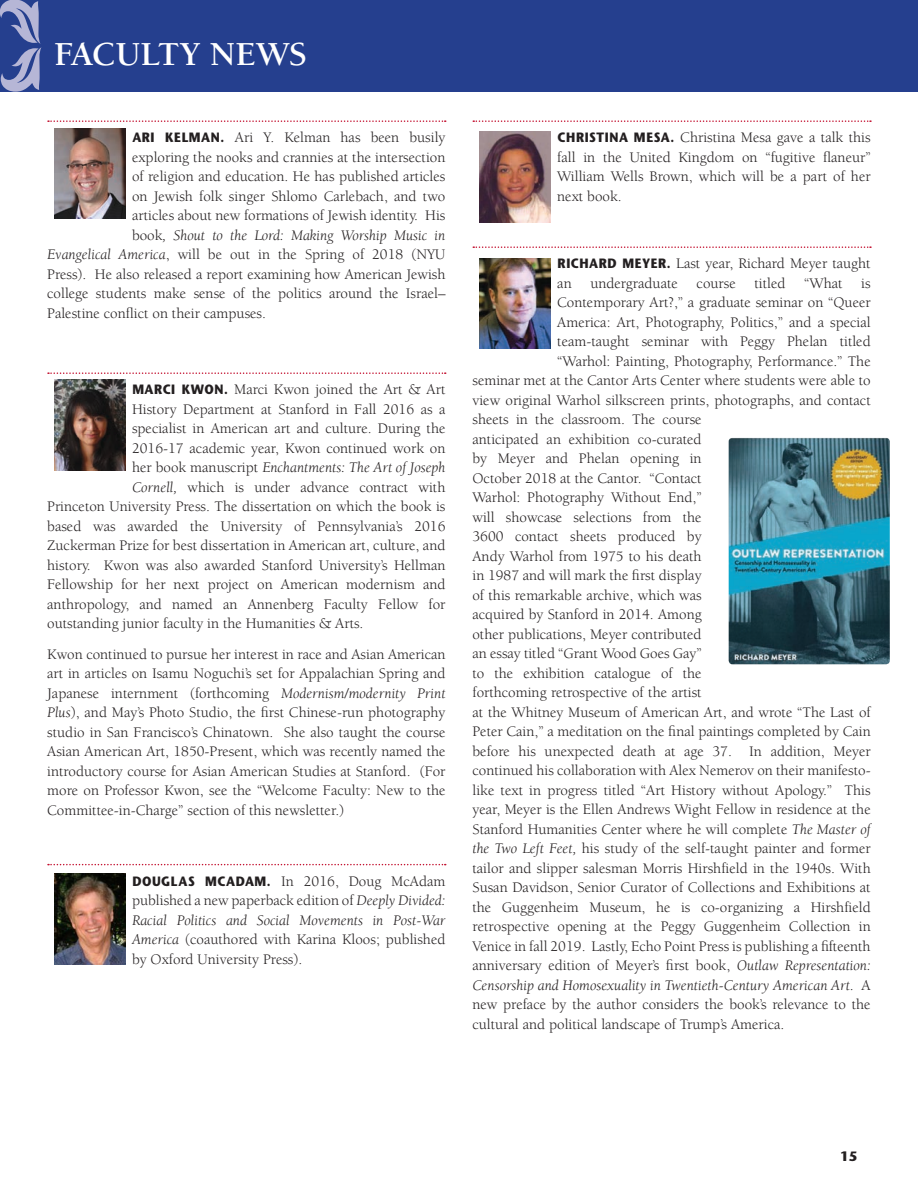
<style>
.page{position:relative;width:918px;height:1188px;background:#fff}
.page>*{position:absolute;margin:0;border:0;box-sizing:border-box;transform-origin:0 0}
.t1{font:700 34.5px "Berkeley Std";letter-spacing:-.02em;color:#fff}
.t2{font:15px/19.5px "Berkeley Std";color:#231f20;text-align:justify}
.t3{font:italic 15px "Berkeley Std";color:#231f20}
.t4{font:700 13.5px "Stone Sans";color:#231f20}
.s1{font-family:"Stone Sans";font-weight:700;font-size:13.5px}
.s2{font-style:normal}
.s3{font-style:italic}
</style>
<div class="page">
<div style="left:0;top:0;width:918px;height:92px;background:#253f8e"></div>
<svg style="left:0;top:0;width:41px;height:92px"></svg>
<svg style="left:48px;top:120px;width:398px;height:2px"></svg>
<svg style="left:48px;top:372px;width:398px;height:2px"></svg>
<svg style="left:48px;top:864px;width:398px;height:1px"></svg>
<img style="left:54px;top:128px;width:71px;height:91px">
<img style="left:54px;top:379px;width:71px;height:91px">
<img style="left:54px;top:873px;width:71px;height:91px">
<svg style="left:473px;top:120px;width:398px;height:2px"></svg>
<svg style="left:473px;top:246px;width:398px;height:2px"></svg>
<img style="left:479px;top:132px;width:72px;height:91px">
<img style="left:479px;top:258px;width:72px;height:91px">
<img style="left:729px;top:438px;width:161px;height:226px">
<h1 class="t1" style="left:54px;top:36px;width:255px">FACULTY NEWS</h1>
<p class="t2" style="left:132px;top:128px;width:315px"><span class="s1">ARI KELMAN.</span> Ari Y. Kelman has been busily</p>
<p class="t2" style="left:132px;top:147px;width:315px">exploring the nooks and crannies at the intersection</p>
<p class="t2" style="left:132px;top:167px;width:315px">of religion and education. He has published articles</p>
<p class="t2" style="left:132px;top:186px;width:315px">on Jewish folk singer Shlomo Carlebach, and two</p>
<p class="t2" style="left:132px;top:206px;width:315px">articles about new formations of Jewish identity. His</p>
<p class="t3" style="left:132px;top:227px;width:315px"><span class="s2">book</span>, Shout to the Lord: Making Worship Music in</p>
<p class="t2" style="left:47px;top:245px;width:400px"><span class="s3">Evangelical America</span>, will be out in the Spring of 2018 (NYU</p>
<p class="t2" style="left:47px;top:264px;width:400px">Press). He also released a report examining how American Jewish</p>
<p class="t2" style="left:47px;top:284px;width:400px">college students make sense of the politics around the Israel–</p>
<p class="t2" style="left:47px;top:303px;width:220px">Palestine conflict on their campuses.</p>
<p class="t2" style="left:132px;top:380px;width:315px"><span class="s1">MARCI KWON.</span> Marci Kwon joined the Art &amp; Art</p>
<p class="t2" style="left:132px;top:400px;width:315px">History Department at Stanford in Fall 2016 as a</p>
<p class="t2" style="left:132px;top:419px;width:315px">specialist in American art and culture. During the</p>
<p class="t2" style="left:132px;top:439px;width:315px">2016-17 academic year, Kwon continued work on</p>
<p class="t3" style="left:132px;top:459px;width:315px"><span class="s2">her book manuscript</span> Enchantments: The Art of Joseph</p>
<p class="t2" style="left:132px;top:478px;width:315px"><span class="s3">Cornell,</span> which is under advance contract with</p>
<p class="t2" style="left:47px;top:497px;width:400px">Princeton University Press. The dissertation on which the book is</p>
<p class="t2" style="left:47px;top:517px;width:400px">based was awarded the University of Pennsylvania’s 2016</p>
<p class="t2" style="left:47px;top:536px;width:400px">Zuckerman Prize for best dissertation in American art, culture, and</p>
<p class="t2" style="left:47px;top:556px;width:400px">history. Kwon was also awarded Stanford University’s Hellman</p>
<p class="t2" style="left:47px;top:575px;width:400px">Fellowship for her next project on American modernism and</p>
<p class="t2" style="left:47px;top:595px;width:400px">anthropology, and named an Annenberg Faculty Fellow for</p>
<p class="t2" style="left:47px;top:614px;width:318px">outstanding junior faculty in the Humanities &amp; Arts.</p>
<p class="t2" style="left:47px;top:645px;width:400px">Kwon continued to pursue her interest in race and Asian American art in articles on Isamu Noguchi’s set for Appalachian Spring and Japanese internment (forthcoming <span class="s3">Modernism/modernity Print Plus</span>), and May’s Photo Studio, the first Chinese-run photography studio in San Francisco’s Chinatown. She also taught the course Asian American Art, 1850-Present, which was recently named the introductory course for Asian American Studies at Stanford. (For more on Professor Kwon, see the “Welcome Faculty: New to the Committee-in-Charge” section of this newsletter.)</p>
<p class="t2" style="left:132px;top:871px;width:315px"><span class="s1">DOUGLAS MCADAM.</span> In 2016, Doug McAdam published a new paperback edition of <span class="s3">Deeply Divided:<br>Racial Politics and Social Movements in Post-War America</span> (coauthored with Karina Kloos; published by Oxford University Press).</p>
<p class="t2" style="left:557px;top:128px;width:315px"><span class="s1">CHRISTINA MESA.</span> Christina Mesa gave a talk this fall in the United Kingdom on “fugitive flaneur” William Wells Brown, which will be a part of her next book.</p>
<p class="t2" style="left:558px;top:254px;width:315px"><span class="s1">RICHARD MEYER.</span> Last year, Richard Meyer taught</p>
<p class="t2" style="left:557px;top:274px;width:315px">an undergraduate course titled “What is</p>
<p class="t2" style="left:557px;top:293px;width:315px">Contemporary Art?,” a graduate seminar on “Queer</p>
<p class="t2" style="left:557px;top:313px;width:315px">America: Art, Photography, Politics,” and a special</p>
<p class="t2" style="left:557px;top:332px;width:315px">team-taught seminar with Peggy Phelan titled</p>
<p class="t2" style="left:557px;top:352px;width:315px">“Warhol: Painting, Photography, Performance.” The</p>
<p class="t2" style="left:472px;top:371px;width:400px">seminar met at the Cantor Arts Center where students were able to</p>
<p class="t2" style="left:472px;top:391px;width:400px">view original Warhol silkscreen prints, photographs, and contact</p>
<p class="t2" style="left:472px;top:410px;width:231px">sheets in the classroom. The course</p>
<p class="t2" style="left:472px;top:430px;width:231px">anticipated an exhibition co-curated</p>
<p class="t2" style="left:472px;top:449px;width:231px">by Meyer and Phelan opening in</p>
<p class="t2" style="left:472px;top:469px;width:231px">October 2018 at the Cantor. “Contact</p>
<p class="t2" style="left:472px;top:488px;width:231px">Warhol: Photography Without End,”</p>
<p class="t2" style="left:472px;top:508px;width:231px">will showcase selections from the</p>
<p class="t2" style="left:472px;top:527px;width:231px">3600 contact sheets produced by</p>
<p class="t2" style="left:472px;top:547px;width:231px">Andy Warhol from 1975 to his death</p>
<p class="t2" style="left:472px;top:566px;width:231px">in 1987 and will mark the first display</p>
<p class="t2" style="left:472px;top:586px;width:231px">of this remarkable archive, which was</p>
<p class="t2" style="left:472px;top:605px;width:231px">acquired by Stanford in 2014. Among</p>
<p class="t2" style="left:472px;top:625px;width:231px">other publications, Meyer contributed</p>
<p class="t2" style="left:472px;top:644px;width:231px">an essay titled “Grant Wood Goes Gay”</p>
<p class="t2" style="left:472px;top:664px;width:231px">to the exhibition catalogue of the</p>
<p class="t2" style="left:472px;top:683px;width:231px">forthcoming retrospective of the artist</p>
<p class="t2" style="left:472px;top:703px;width:400px">at the Whitney Museum of American Art, and wrote “The Last of</p>
<p class="t2" style="left:472px;top:722px;width:400px">Peter Cain,” a meditation on the final paintings completed by Cain</p>
<p class="t2" style="left:472px;top:742px;width:400px">before his unexpected death at age 37. In addition, Meyer</p>
<p class="t2" style="left:472px;top:761px;width:400px">continued his collaboration with Alex Nemerov on their manifesto-</p>
<p class="t2" style="left:472px;top:781px;width:400px">like text in progress titled “Art History without Apology.” This</p>
<p class="t2" style="left:472px;top:800px;width:400px">year, Meyer is the Ellen Andrews Wight Fellow in residence at the</p>
<p class="t2" style="left:472px;top:820px;width:400px">Stanford Humanities Center where he will complete <span class="s3">The Master of</span></p>
<p class="t2" style="left:472px;top:839px;width:400px"><span class="s3">the Two Left Feet,</span> his study of the self-taught painter and former</p>
<p class="t2" style="left:472px;top:859px;width:400px">tailor and slipper salesman Morris Hirshfield in the 1940s. With</p>
<p class="t2" style="left:472px;top:878px;width:400px">Susan Davidson, Senior Curator of Collections and Exhibitions at</p>
<p class="t2" style="left:472px;top:898px;width:400px">the Guggenheim Museum, he is co-organizing a Hirshfield</p>
<p class="t2" style="left:472px;top:917px;width:400px">retrospective opening at the Peggy Guggenheim Collection in</p>
<p class="t2" style="left:472px;top:937px;width:400px">Venice in fall 2019. Lastly, Echo Point Press is publishing a fifteenth</p>
<p class="t2" style="left:472px;top:956px;width:400px">anniversary edition of Meyer’s first book, <span class="s3">Outlaw Representation:</span></p>
<p class="t3" style="left:472px;top:977px;width:400px">Censorship and Homosexuality in Twentieth-Century American Art<span class="s2">. A</span></p>
<p class="t2" style="left:472px;top:995px;width:400px">new preface by the author considers the book’s relevance to the</p>
<p class="t2" style="left:472px;top:1015px;width:313px">cultural and political landscape of Trump’s America.</p>
<p class="t4" style="left:840px;top:1148px;width:19px">15</p>
</div>
